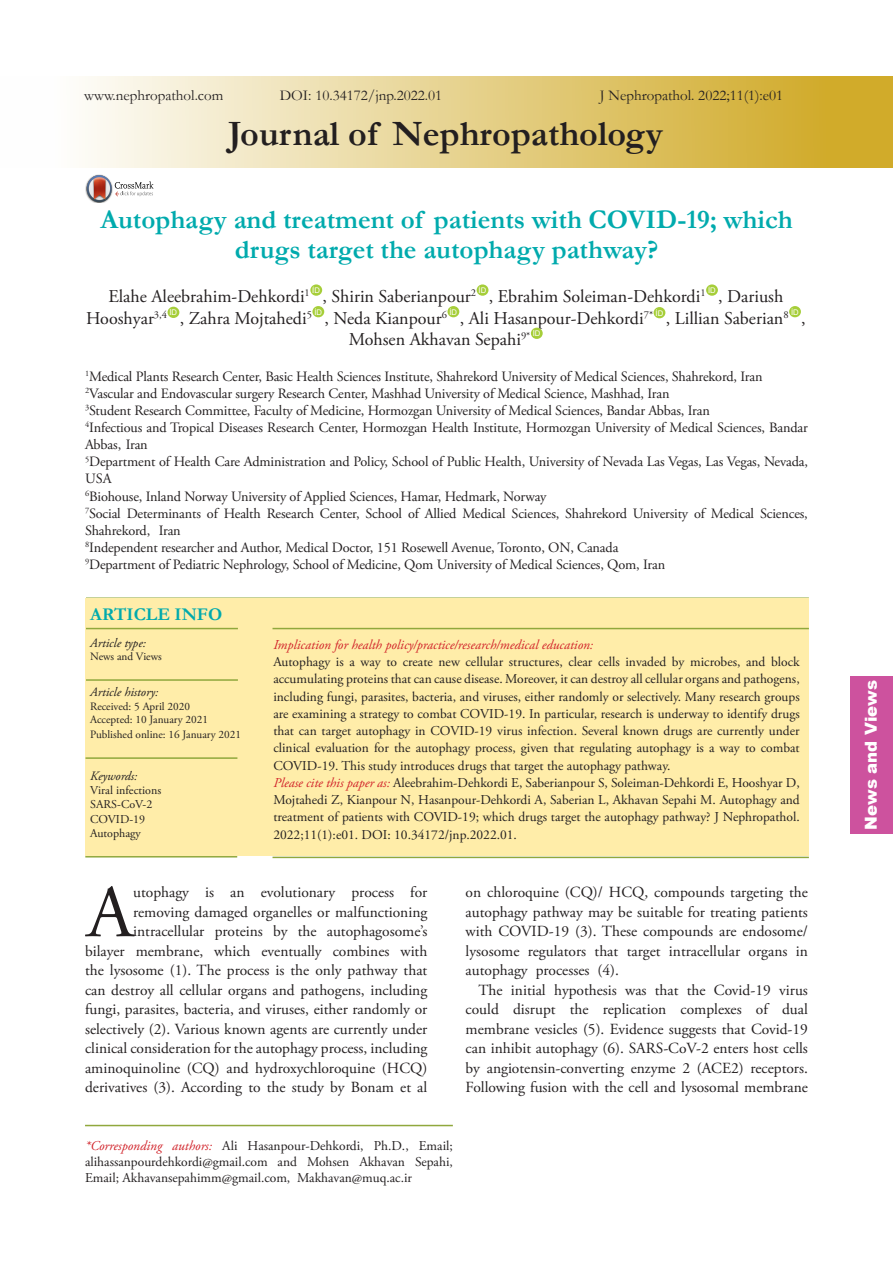
<style>
.page{position:relative;width:893px;height:1263px;background:#fff}
.page>*{position:absolute;margin:0;border:0;box-sizing:border-box;transform-origin:0 0}
.t1{font:74.25px "Adobe Garamond Pro";color:#231f20}
.t2{font:700 36px "Garamond";color:#231f20}
.t3{font:700 27px/30px "Garamond";color:#00aaad;text-align:center}
.t4{font:18px/21.6px "Adobe Garamond Pro";color:#231f20;text-align:center}
.t5{font:700 18px "Garamond";color:#00aaad}
.t6{font:900 16.5px "Arial";color:#fff}
.t7{font:15.45px/19.5px "Adobe Garamond Pro";color:#231f20;text-align:justify}
.t8{font:15px "Garamond";color:#231f20}
.t9{font:14.25px/17.1px "Adobe Garamond Pro";letter-spacing:-.01em;color:#231f20}
.t10{font:13.5px/17.2px "Adobe Garamond Pro";color:#231f20;text-align:justify}
.t11{font:italic 13.5px "Adobe Garamond Pro";color:#d1232a}
.t12{font:italic 12.75px "Adobe Garamond Pro";color:#231f20}
.t13{font:12px/14.4px "Adobe Garamond Pro";color:#231f20}
.t14{font:11.25px/14px "Adobe Garamond Pro";color:#231f20}
.s1{font-style:italic;color:#d1232a}
</style>
<div class="page">
<div style="left:0;top:76px;width:893px;height:92px;background:linear-gradient(to right,#fff,#cea51c)"></div>
<div style="left:310px;top:284px;width:12px;height:12px;background:#a6ce39;border-radius:50%"></div>
<div style="left:477px;top:284px;width:11px;height:12px;background:#a6ce39;border-radius:50%"></div>
<div style="left:706px;top:284px;width:12px;height:12px;background:#a6ce39;border-radius:50%"></div>
<div style="left:168px;top:307px;width:11px;height:11px;background:#a6ce39;border-radius:50%"></div>
<div style="left:312px;top:306px;width:12px;height:11px;background:#a6ce39;border-radius:50%"></div>
<div style="left:447px;top:306px;width:12px;height:11px;background:#a6ce39;border-radius:50%"></div>
<div style="left:654px;top:307px;width:11px;height:11px;background:#a6ce39;border-radius:50%"></div>
<div style="left:789px;top:306px;width:12px;height:11px;background:#a6ce39;border-radius:50%"></div>
<div style="left:531px;top:328px;width:12px;height:11px;background:#a6ce39;border-radius:50%"></div>
<img style="left:85px;top:174px;width:17px;height:22px">
<svg style="left:87px;top:175px;width:67px;height:27px"></svg>
<hr style="left:85px;top:1125px;width:368px;height:1px;background:#90a83d">
<hr style="left:86px;top:597px;width:723px;height:2px;background:#90a83d">
<div style="left:85px;top:599px;width:724px;height:257px;background:#ffeda9"></div>
<hr style="left:86px;top:628px;width:152px;height:1px;background:#90a83d">
<hr style="left:273px;top:628px;width:536px;height:1px;background:#90a83d">
<hr style="left:86px;top:679px;width:152px;height:2px;background:#90a83d">
<hr style="left:86px;top:757px;width:151px;height:2px;background:#90a83d">
<hr style="left:85px;top:856px;width:152px;height:1px;background:#90a83d">
<hr style="left:273px;top:857px;width:536px;height:1px;background:#90a83d">
<div style="left:850px;top:676px;width:43px;height:157px;background:#cd529e"></div>
<p class="t8" style="left:84px;top:85px;width:141px">www.nephropathol.com</p>
<p class="t8" style="left:280px;top:85px;width:164px">DOI: 10.34172/jnp.2022.01</p>
<p class="t8" style="left:600px;top:85px;width:185px">J Nephropathol. 2022;11(1):e01</p>
<h2 class="t2" style="left:228px;top:109px;width:436px">Journal of Nephropathology</h2>
<h3 class="t3" style="left:100px;top:205px;width:694px">Autophagy and treatment of patients with COVID-19; which drugs target the autophagy pathway?</h3>
<p class="t4" style="left:86px;top:286px;width:721px">Elahe Aleebrahim-Dehkordi<sup>1</sup> <sup>ID</sup> , Shirin Saberianpour<sup>2</sup> <sup>ID</sup> , Ebrahim Soleiman-Dehkordi<sup>1</sup> <sup>ID</sup> , Dariush<br>Hooshyar<sup>3,4</sup> <sup>ID</sup> , Zahra Mojtahedi<sup>5</sup> <sup>ID</sup> , Neda Kianpour<sup>6</sup> <sup>ID</sup> , Ali Hasanpour-Dehkordi<sup>7*</sup> <sup>ID</sup> , Lillian Saberian<sup>8</sup> <sup>ID</sup> ,<br>Mohsen Akhavan Sepahi<sup>9*</sup> <sup>ID</sup></p>
<p class="t9" style="left:85px;top:368px;width:724px"><sup>1</sup>Medical Plants Research Center, Basic Health Sciences Institute, Shahrekord University of Medical Sciences, Shahrekord, Iran <sup>2</sup>Vascular and Endovascular surgery Research Center, Mashhad University of Medical Science, Mashhad, Iran<br><sup>3</sup>Student Research Committee, Faculty of Medicine, Hormozgan University of Medical Sciences, Bandar Abbas, Iran<br><sup>4</sup>Infectious and Tropical Diseases Research Center, Hormozgan Health Institute, Hormozgan University of Medical Sciences, Bandar Abbas, Iran<br><sup>5</sup>Department of Health Care Administration and Policy, School of Public Health, University of Nevada Las Vegas, Las Vegas, Nevada, USA<br><sup>6</sup>Biohouse, Inland Norway University of Applied Sciences, Hamar, Hedmark, Norway<br><sup>7</sup>Social Determinants of Health Research Center, School of Allied Medical Sciences, Shahrekord University of Medical Sciences, Shahrekord, Iran<br><sup>8</sup>Independent researcher and Author, Medical Doctor, 151 Rosewell Avenue, Toronto, ON, Canada<br><sup>9</sup>Department of Pediatric Nephrology, School of Medicine, Qom University of Medical Sciences, Qom, Iran</p>
<h3 class="t5" style="left:90px;top:602px;width:134px">ARTICLE INFO</h3>
<p class="t12" style="left:90px;top:635px;width:57px">Article type:</p>
<p class="t14" style="left:90px;top:650px;width:73px">News and Views</p>
<p class="t12" style="left:90px;top:684px;width:70px">Article history:</p>
<p class="t14" style="left:90px;top:699px;width:152px">Received: 5 April 2020<br>Accepted: 10 January 2021<br>Published online: 16 January 2021</p>
<p class="t12" style="left:90px;top:768px;width:49px">Keywords:</p>
<p class="t13" style="left:90px;top:783px;width:73px">Viral infections<br>SARS-CoV-2<br>COVID-19<br>Autophagy</p>
<p class="t11" style="left:273px;top:636px;width:321px">Implication for health policy/practice/research/medical education:</p>
<p class="t10" style="left:273px;top:654px;width:528px;text-align:left">Autophagy is a way to create new cellular structures, clear cells invaded by microbes, and block accumulating proteins that can cause disease. Moreover, it can destroy all cellular organs and pathogens, including fungi, parasites, bacteria, and viruses, either randomly or selectively. Many research groups are examining a strategy to combat COVID-19. In particular, research is underway to identify drugs that can target autophagy in COVID-19 virus infection. Several known drugs are currently under clinical evaluation for the autophagy process, given that regulating autophagy is a way to combat COVID-19. This study introduces drugs that target the autophagy pathway.<br><span class="s1">Please cite this paper as:</span> Aleebrahim-Dehkordi E, Saberianpour S, Soleiman-Dehkordi E, Hooshyar D, Mojtahedi Z, Kianpour N, Hasanpour-Dehkordi A, Saberian L, Akhavan Sepahi M. Autophagy and treatment of patients with COVID-19; which drugs target the autophagy pathway? J Nephropathol.<br>2022;11(1):e01. DOI: 10.34172/jnp.2022.01.</p>
<h1 class="t1" style="left:87px;top:868px;width:48px">A</h1>
<p class="t7" style="left:85px;top:883px;width:344px;text-align:right">utophagy is an evolutionary process for removing damaged organelles or malfunctioning intracellular proteins by the autophagosome’s<br>bilayer membrane, which eventually combines with the lysosome (1). The process is the only pathway that can destroy all cellular organs and pathogens, including fungi, parasites, bacteria, and viruses, either randomly or selectively (2). Various known agents are currently under clinical consideration for the autophagy process, including aminoquinoline (CQ) and hydroxychloroquine (HCQ) derivatives (3). According to the study by Bonam et al</p>
<p class="t7" style="left:466px;top:883px;width:344px">on chloroquine (CQ)/ HCQ, compounds targeting the autophagy pathway may be suitable for treating patients with COVID-19 (3). These compounds are endosome/ lysosome regulators that target intracellular organs in autophagy processes (4).</p>
<p class="t7" style="left:466px;top:980px;width:344px;text-indent:13px">The initial hypothesis was that the Covid-19 virus could disrupt the replication complexes of dual membrane vesicles (5). Evidence suggests that Covid-19 can inhibit autophagy (6). SARS-CoV-2 enters host cells by angiotensin-converting enzyme 2 (ACE2) receptors.<br>Following fusion with the cell and lysosomal membrane</p>
<p class="t10" style="left:85px;top:1138px;width:369px;line-height:16.2px"><span class="s1">*Corresponding authors:</span> Ali Hasanpour-Dehkordi, Ph.D., Email; alihassanpourdehkordi@gmail.com and Mohsen Akhavan Sepahi, Email; Akhavansepahimm@gmail.com, Makhavan@muq.ac.ir</p>
<p class="t6" style="left:859px;top:829px;width:151px;rotate:-90deg">News and Views</p>
</div>
